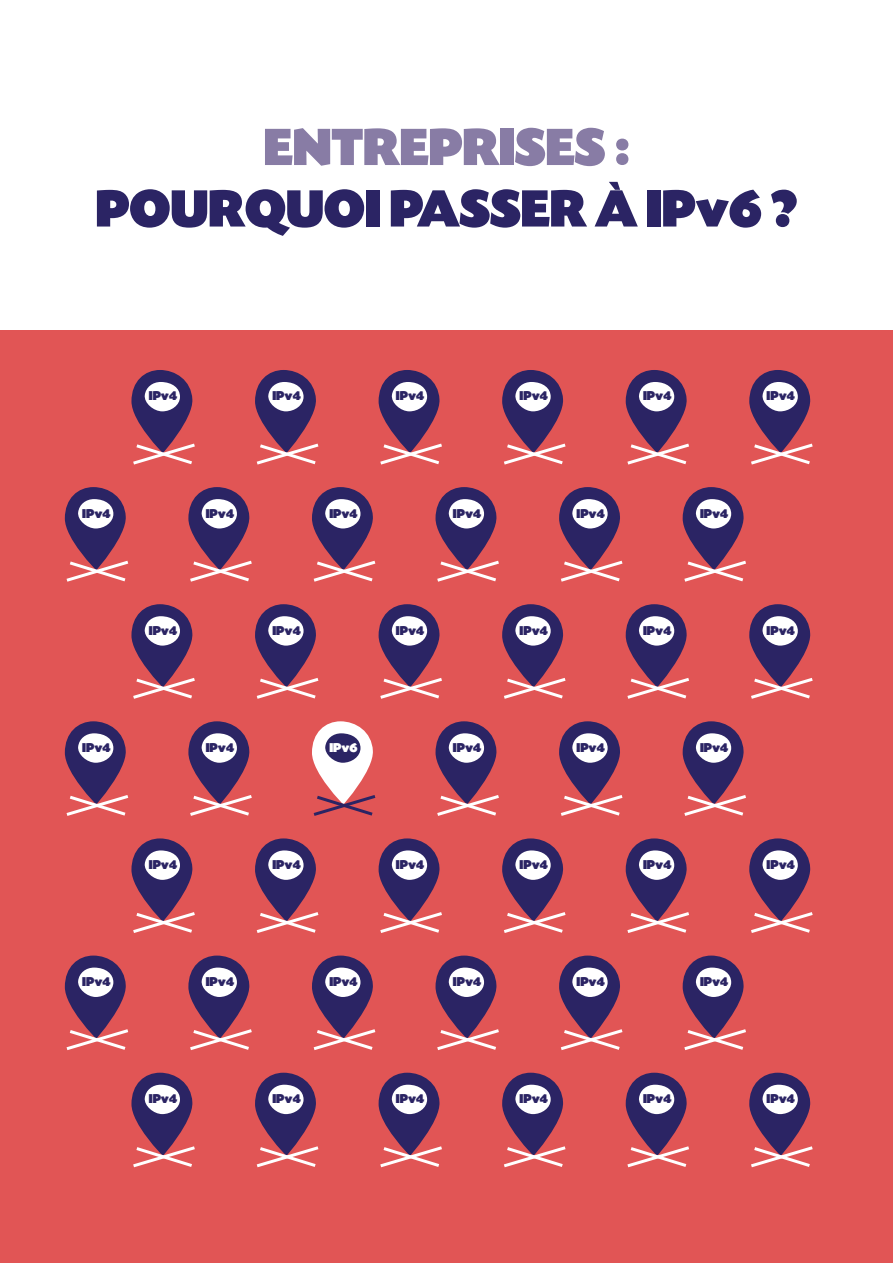
<style>
.page{position:relative;width:893px;height:1263px;background:#fff}
.page>*{position:absolute;margin:0;border:0;box-sizing:border-box;transform-origin:0 0}
.t1{font:900 55.2px "Today SHOP";color:#2b2464}
.t2{font:900 55.2px "Today SHOP";color:#887ca5}
.t3{font:900 13.5px "Today SHOP";color:#2b2464}
.t4{font:900 13.5px "Today SHOP";color:#fff}
</style>
<div class="page">
<div style="left:0;top:330px;width:893px;height:933px;background:#e15555"></div>
<svg style="left:131px;top:370px;width:64px;height:95px"></svg>
<svg style="left:255px;top:370px;width:64px;height:95px"></svg>
<svg style="left:749px;top:370px;width:64px;height:95px"></svg>
<svg style="left:625px;top:370px;width:64px;height:95px"></svg>
<svg style="left:502px;top:370px;width:64px;height:95px"></svg>
<svg style="left:378px;top:370px;width:64px;height:95px"></svg>
<svg style="left:131px;top:604px;width:64px;height:95px"></svg>
<svg style="left:255px;top:604px;width:64px;height:95px"></svg>
<svg style="left:749px;top:604px;width:64px;height:95px"></svg>
<svg style="left:625px;top:604px;width:64px;height:95px"></svg>
<svg style="left:502px;top:604px;width:64px;height:95px"></svg>
<svg style="left:378px;top:604px;width:64px;height:95px"></svg>
<svg style="left:131px;top:838px;width:64px;height:95px"></svg>
<svg style="left:255px;top:838px;width:64px;height:95px"></svg>
<svg style="left:749px;top:838px;width:64px;height:95px"></svg>
<svg style="left:625px;top:838px;width:64px;height:95px"></svg>
<svg style="left:502px;top:838px;width:64px;height:95px"></svg>
<svg style="left:378px;top:838px;width:64px;height:95px"></svg>
<svg style="left:131px;top:1073px;width:64px;height:95px"></svg>
<svg style="left:255px;top:1073px;width:64px;height:95px"></svg>
<svg style="left:749px;top:1073px;width:64px;height:95px"></svg>
<svg style="left:625px;top:1073px;width:64px;height:95px"></svg>
<svg style="left:502px;top:1073px;width:64px;height:95px"></svg>
<svg style="left:378px;top:1073px;width:64px;height:95px"></svg>
<svg style="left:64px;top:487px;width:65px;height:95px"></svg>
<svg style="left:188px;top:487px;width:64px;height:95px"></svg>
<svg style="left:682px;top:487px;width:64px;height:95px"></svg>
<svg style="left:559px;top:487px;width:64px;height:95px"></svg>
<svg style="left:435px;top:487px;width:64px;height:95px"></svg>
<svg style="left:312px;top:487px;width:64px;height:95px"></svg>
<svg style="left:64px;top:721px;width:65px;height:95px"></svg>
<svg style="left:188px;top:721px;width:64px;height:95px"></svg>
<svg style="left:682px;top:721px;width:64px;height:95px"></svg>
<svg style="left:559px;top:721px;width:64px;height:95px"></svg>
<svg style="left:435px;top:721px;width:64px;height:95px"></svg>
<svg style="left:312px;top:721px;width:64px;height:95px"></svg>
<svg style="left:64px;top:955px;width:65px;height:95px"></svg>
<svg style="left:188px;top:955px;width:64px;height:95px"></svg>
<svg style="left:682px;top:955px;width:64px;height:95px"></svg>
<svg style="left:559px;top:955px;width:64px;height:95px"></svg>
<svg style="left:435px;top:955px;width:64px;height:95px"></svg>
<svg style="left:312px;top:955px;width:64px;height:95px"></svg>
<h1 class="t2" style="left:264px;top:119px;width:367px">ENTREPRISES :</h1>
<h1 class="t1" style="left:96px;top:180px;width:703px">POURQUOI PASSER À IPv6 ?</h1>
<p class="t3" style="left:149px;top:389px;width:30px">IPv4</p>
<p class="t3" style="left:272px;top:389px;width:30px">IPv4</p>
<p class="t3" style="left:396px;top:389px;width:30px">IPv4</p>
<p class="t3" style="left:519px;top:389px;width:30px">IPv4</p>
<p class="t3" style="left:643px;top:389px;width:30px">IPv4</p>
<p class="t3" style="left:767px;top:389px;width:30px">IPv4</p>
<p class="t3" style="left:82px;top:506px;width:30px">IPv4</p>
<p class="t3" style="left:206px;top:506px;width:30px">IPv4</p>
<p class="t3" style="left:329px;top:506px;width:30px">IPv4</p>
<p class="t3" style="left:453px;top:506px;width:30px">IPv4</p>
<p class="t3" style="left:576px;top:506px;width:30px">IPv4</p>
<p class="t3" style="left:700px;top:506px;width:30px">IPv4</p>
<p class="t3" style="left:149px;top:623px;width:30px">IPv4</p>
<p class="t3" style="left:272px;top:623px;width:30px">IPv4</p>
<p class="t3" style="left:396px;top:623px;width:30px">IPv4</p>
<p class="t3" style="left:519px;top:623px;width:30px">IPv4</p>
<p class="t3" style="left:643px;top:623px;width:30px">IPv4</p>
<p class="t3" style="left:767px;top:623px;width:30px">IPv4</p>
<p class="t3" style="left:82px;top:740px;width:30px">IPv4</p>
<p class="t3" style="left:206px;top:740px;width:30px">IPv4</p>
<p class="t4" style="left:329px;top:740px;width:30px">IPv6</p>
<p class="t3" style="left:453px;top:740px;width:30px">IPv4</p>
<p class="t3" style="left:576px;top:740px;width:30px">IPv4</p>
<p class="t3" style="left:700px;top:740px;width:30px">IPv4</p>
<p class="t3" style="left:149px;top:857px;width:30px">IPv4</p>
<p class="t3" style="left:272px;top:857px;width:30px">IPv4</p>
<p class="t3" style="left:396px;top:857px;width:30px">IPv4</p>
<p class="t3" style="left:519px;top:857px;width:30px">IPv4</p>
<p class="t3" style="left:643px;top:857px;width:30px">IPv4</p>
<p class="t3" style="left:767px;top:857px;width:30px">IPv4</p>
<p class="t3" style="left:82px;top:975px;width:30px">IPv4</p>
<p class="t3" style="left:206px;top:975px;width:30px">IPv4</p>
<p class="t3" style="left:329px;top:975px;width:30px">IPv4</p>
<p class="t3" style="left:453px;top:975px;width:30px">IPv4</p>
<p class="t3" style="left:576px;top:975px;width:30px">IPv4</p>
<p class="t3" style="left:700px;top:975px;width:30px">IPv4</p>
<p class="t3" style="left:149px;top:1092px;width:30px">IPv4</p>
<p class="t3" style="left:272px;top:1092px;width:30px">IPv4</p>
<p class="t3" style="left:396px;top:1092px;width:30px">IPv4</p>
<p class="t3" style="left:519px;top:1092px;width:30px">IPv4</p>
<p class="t3" style="left:643px;top:1092px;width:30px">IPv4</p>
<p class="t3" style="left:767px;top:1092px;width:30px">IPv4</p>
</div>
